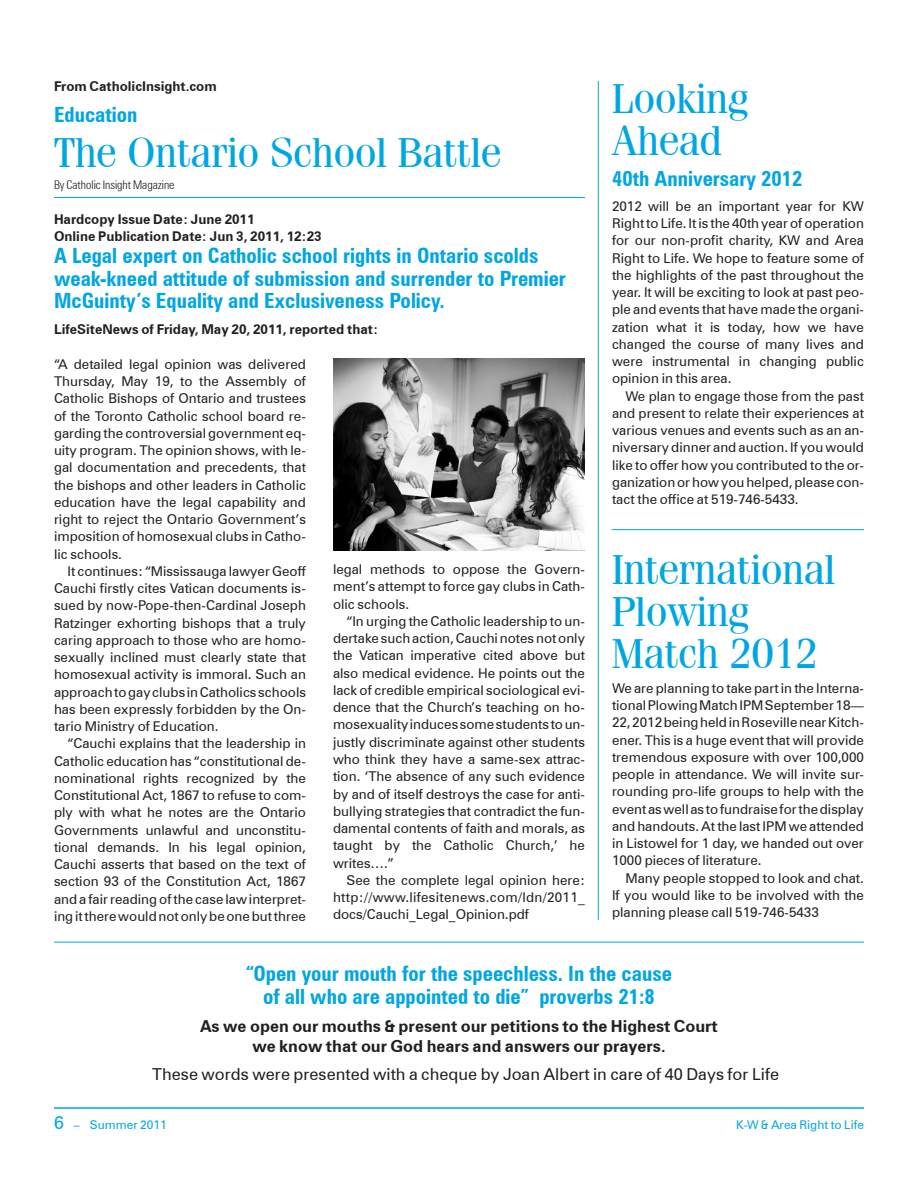
<style>
.page{position:relative;width:918px;height:1188px;background:#fff}
.page>*{position:absolute;margin:0;border:0;box-sizing:border-box;transform-origin:0 0}
.t1{font:42px/42px "Fenice IT Cby BT";color:#00a6e4}
.t2{font:700 condensed 21px/22.5px "Zurich BT";color:#00a6e4}
.t3{font:700 16.5px/19.8px "Zurich BT";color:#231f20;text-align:center}
.t4{font:16.5px "Zurich BT";color:#231f20}
.t5{font:13.5px/17.2px "Zurich BT";color:#231f20;text-align:justify}
.t6{font:700 13.5px/17.2px "Zurich BT";color:#231f20}
.t7{font:12px "Zurich BT";color:#00a6e4}
.t8{font:300 condensed 12px "Zurich BT";color:#231f20}
.s1{font-size:18px}
</style>
<div class="page">
<hr style="left:54px;top:1107px;width:810px;height:2px;background:#00a6e4">
<hr style="left:54px;top:197px;width:531px;height:1px;background:#00a6e4">
<img style="left:333px;top:359px;width:252px;height:191px">
<hr style="left:54px;top:942px;width:810px;height:1px;background:#00a6e4">
<hr style="left:612px;top:529px;width:252px;height:1px;background:#00a6e4">
<hr style="left:598px;top:81px;width:1px;height:839px;background:#00a6e4">
<p class="t6" style="left:54px;top:78px;width:164px">From CatholicInsight.com</p>
<h2 class="t2" style="left:54px;top:103px;width:85px">Education</h2>
<h1 class="t1" style="left:54px;top:130px;width:449px">The Ontario School Battle</h1>
<p class="t8" style="left:54px;top:178px;width:122px">By Catholic Insight Magazine</p>
<p class="t6" style="left:54px;top:210px;width:269px">Hardcopy Issue Date: June 2011<br>Online Publication Date: Jun 3, 2011, 12:23</p>
<h2 class="t2" style="left:54px;top:244px;width:513px">A Legal expert on Catholic school rights in Ontario scolds weak-kneed attitude of submission and surrender to Premier<br>McGuinty’s Equality and Exclusiveness Policy.</h2>
<p class="t6" style="left:54px;top:320px;width:326px">LifeSiteNews of Friday, May 20, 2011, reported that:</p>
<p class="t5" style="left:54px;top:355px;width:254px">“A detailed legal opinion was delivered Thursday, May 19, to the Assembly of Catholic Bishops of Ontario and trustees of the Toronto Catholic school board re&shy;garding the controversial government eq&shy;uity program. The opinion shows, with le&shy;gal documentation and precedents, that the bishops and other leaders in Catholic education have the legal capability and right to reject the Ontario Government’s imposition of homosexual clubs in Catho&shy;lic schools.</p>
<p class="t5" style="left:54px;top:562px;width:254px;text-indent:14px">It continues: “Mississauga lawyer Geoff Cauchi firstly cites Vatican documents is&shy;sued by now-Pope-then-Cardinal Joseph Ratzinger exhorting bishops that a truly caring approach to those who are homo&shy;sexually inclined must clearly state that homosexual activity is immoral. Such an approach to gay clubs in Catholics schools has been expressly forbidden by the On&shy;tario Ministry of Education.</p>
<p class="t5" style="left:54px;top:735px;width:254px;text-indent:14px">“Cauchi explains that the leadership in Catholic education has “constitutional de&shy;nominational rights recognized by the Constitutional Act, 1867 to refuse to com&shy;ply with what he notes are the Ontario Governments unlawful and unconstitu&shy;tional demands. In his legal opinion, Cauchi asserts that based on the text of section 93 of the Constitution Act, 1867 and a fair reading of the case law interpret&shy;ing it there would not only be one but three</p>
<p class="t5" style="left:333px;top:561px;width:253px">legal methods to oppose the Govern&shy;ment’s attempt to force gay clubs in Cath&shy;olic schools.</p>
<p class="t5" style="left:333px;top:612px;width:254px;text-indent:14px">“In urging the Catholic leadership to un&shy;dertake such action, Cauchi notes not only the Vatican imperative cited above but also medical evidence. He points out the lack of credible empirical sociological evi&shy;dence that the Church’s teaching on ho&shy;mosexuality induces some students to un&shy;justly discriminate against other students who think they have a same-sex attrac&shy;tion. ‘The absence of any such evidence by and of itself destroys the case for anti&shy;bullying strategies that contradict the fun&shy;damental contents of faith and morals, as taught by the Catholic Church,’ he writes….”</p>
<p class="t5" style="left:333px;top:871px;width:254px;text-indent:14px">See the complete legal opinion here: http://www.lifesitenews.com/ldn/2011_ docs/Cauchi_Legal_Opinion.pdf</p>
<h1 class="t1" style="left:612px;top:77px;width:138px">Looking<br>Ahead</h1>
<h2 class="t2" style="left:612px;top:167px;width:192px">40th Anniversary 2012</h2>
<p class="t5" style="left:612px;top:197px;width:254px">2012 will be an important year for KW Right to Life. It is the 40th year of operation for our non-profit charity, KW and Area Right to Life. We hope to feature some of the highlights of the past throughout the year. It will be exciting to look at past peo&shy;ple and events that have made the organi&shy;zation what it is today, how we have changed the course of many lives and were instrumental in changing public opinion in this area.</p>
<p class="t5" style="left:612px;top:387px;width:254px;text-indent:14px">We plan to engage those from the past and present to relate their experiences at various venues and events such as an an&shy;niversary dinner and auction. If you would like to offer how you contributed to the or&shy;ganization or how you helped, please con&shy;tact the office at 519-746-5433.</p>
<h1 class="t1" style="left:612px;top:547px;width:225px">International<br>Plowing<br>Match 2012</h1>
<p class="t5" style="left:612px;top:679px;width:254px">We are planning to take part in the Interna&shy;tional Plowing Match IPM September 18— 22, 2012 being held in Roseville near Kitch&shy;ener. This is a huge event that will provide tremendous exposure with over 100,000 people in attendance. We will invite sur&shy;rounding pro-life groups to help with the event as well as to fundraise for the display and handouts. At the last IPM we attended in Listowel for 1 day, we handed out over 1000 pieces of literature.</p>
<p class="t5" style="left:612px;top:869px;width:254px;text-indent:14px">Many people stopped to look and chat.<br>If you would like to be involved with the planning please call 519-746-5433</p>
<h2 class="t2" style="left:246px;top:963px;width:428px;text-align:center">“Open your mouth for the speechless. In the cause of all who are appointed to die” proverbs 21:8</h2>
<p class="t3" style="left:200px;top:1016px;width:519px">As we open our mouths &amp; present our petitions to the Highest Court we know that our God hears and answers our prayers.</p>
<p class="t4" style="left:152px;top:1064px;width:628px">These words were presented with a cheque by Joan Albert in care of 40 Days for Life</p>
<p class="t7" style="left:54px;top:1117px;width:114px"><span class="s1">6</span> – Summer 2011</p>
<p class="t7" style="left:736px;top:1117px;width:129px">K-W &amp; Area Right to Life</p>
</div>
